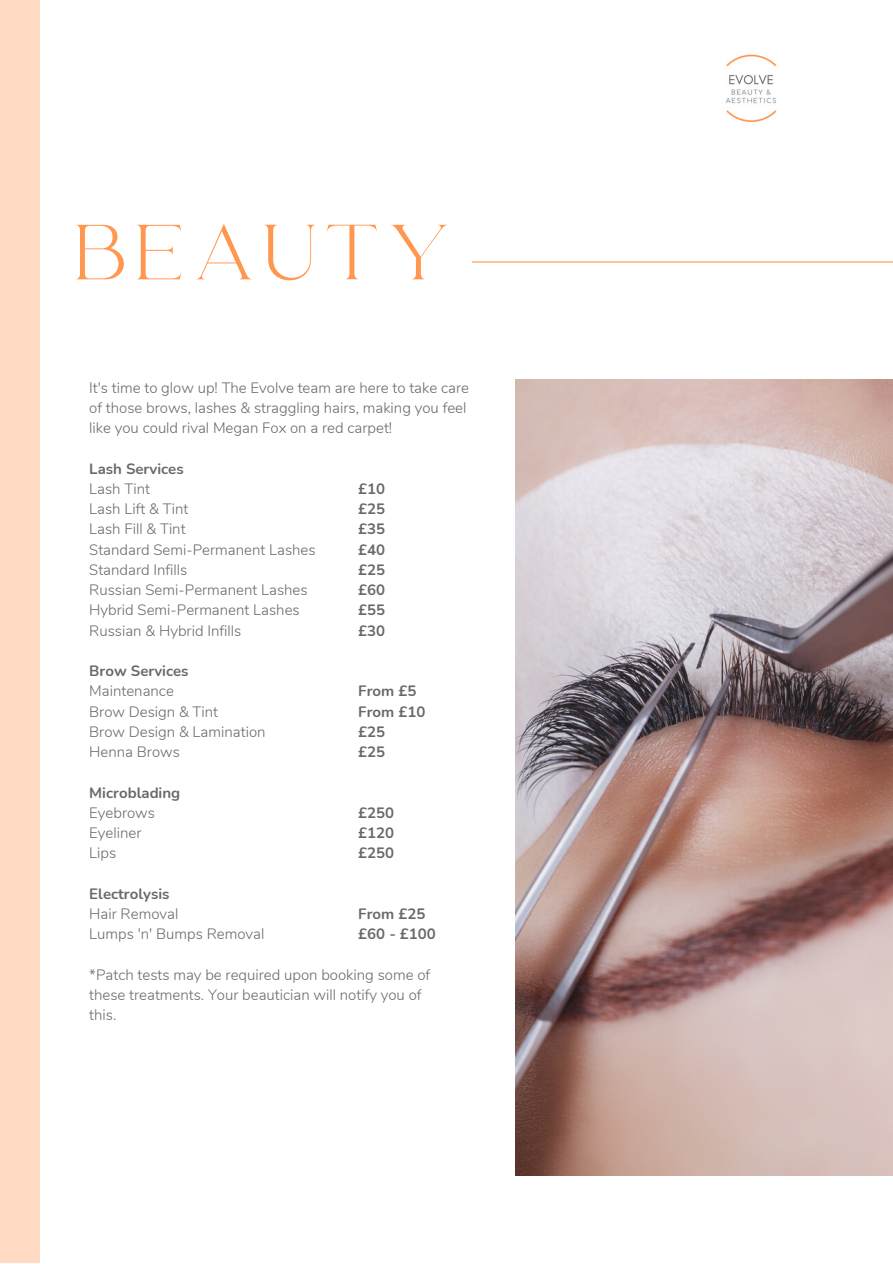
<style>
.page{position:relative;width:893px;height:1264px;background:#fff}
.page>*{position:absolute;margin:0;border:0;box-sizing:border-box;transform-origin:0 0}
.t1{font:77.55px "RTL Ansam Ansam";letter-spacing:.07em;color:#ff9750}
.t2{font:300 15px/20.2px "Nunito";color:#696969}
.t3{font:700 15px "Nunito";color:#696969}
</style>
<div class="page">
<div style="left:0;top:0;width:40px;height:1262px;background:#ffdbc3"></div>
<hr style="left:472px;top:261px;width:420px;height:1px;background:#ff9750">
<img style="left:515px;top:379px;width:377px;height:796px">
<img style="left:698px;top:37px;width:105px;height:105px;border-radius:50%">
<p class="t1" style="left:75px;top:206px;width:381px">BEAUTY</p>
<p class="t2" style="left:89px;top:378px;width:381px">It's time to glow up! The Evolve team are here to take care of those brows, lashes &amp; straggling hairs, making you feel like you could rival Megan Fox on a red carpet!</p>
<p class="t3" style="left:89px;top:458px;width:96px">Lash Services</p>
<p class="t2" style="left:89px;top:479px;width:62px">Lash Tint</p>
<p class="t2" style="left:89px;top:499px;width:100px">Lash Lift &amp; Tint</p>
<p class="t2" style="left:89px;top:519px;width:98px">Lash Fill &amp; Tint</p>
<p class="t2" style="left:89px;top:539px;width:228px">Standard Semi-Permanent Lashes</p>
<p class="t2" style="left:89px;top:560px;width:100px">Standard Infills</p>
<p class="t2" style="left:89px;top:580px;width:220px">Russian Semi-Permanent Lashes</p>
<p class="t2" style="left:89px;top:600px;width:212px">Hybrid Semi-Permanent Lashes</p>
<p class="t2" style="left:89px;top:620px;width:153px">Russian &amp; Hybrid Infills</p>
<p class="t3" style="left:89px;top:661px;width:101px">Brow Services</p>
<p class="t2" style="left:89px;top:681px;width:86px">Maintenance</p>
<p class="t2" style="left:89px;top:701px;width:130px">Brow Design &amp; Tint</p>
<p class="t2" style="left:89px;top:721px;width:178px">Brow Design &amp; Lamination</p>
<p class="t2" style="left:89px;top:742px;width:92px">Henna Brows</p>
<p class="t3" style="left:89px;top:782px;width:92px">Microblading</p>
<p class="t2" style="left:89px;top:802px;width:67px">Eyebrows</p>
<p class="t2" style="left:89px;top:823px;width:54px">Eyeliner</p>
<p class="t2" style="left:89px;top:843px;width:29px">Lips</p>
<p class="t3" style="left:89px;top:883px;width:82px">Electrolysis</p>
<p class="t2" style="left:89px;top:904px;width:91px">Hair Removal</p>
<p class="t2" style="left:89px;top:924px;width:177px">Lumps 'n' Bumps Removal</p>
<p class="t3" style="left:358px;top:479px;width:28px">£10</p>
<p class="t3" style="left:358px;top:499px;width:28px">£25</p>
<p class="t3" style="left:358px;top:519px;width:28px">£35</p>
<p class="t3" style="left:358px;top:539px;width:28px">£40</p>
<p class="t3" style="left:358px;top:560px;width:28px">£25</p>
<p class="t3" style="left:358px;top:580px;width:28px">£60</p>
<p class="t3" style="left:358px;top:600px;width:28px">£55</p>
<p class="t3" style="left:358px;top:620px;width:28px">£30</p>
<p class="t3" style="left:358px;top:681px;width:60px">From £5</p>
<p class="t3" style="left:358px;top:701px;width:69px">From £10</p>
<p class="t3" style="left:358px;top:721px;width:28px">£25</p>
<p class="t3" style="left:358px;top:742px;width:28px">£25</p>
<p class="t3" style="left:358px;top:802px;width:37px">£250</p>
<p class="t3" style="left:358px;top:823px;width:37px">£120</p>
<p class="t3" style="left:358px;top:843px;width:37px">£250</p>
<p class="t3" style="left:358px;top:903px;width:69px">From £25</p>
<p class="t3" style="left:358px;top:924px;width:79px">£60 - £100</p>
<p class="t2" style="left:89px;top:964px;width:342px">*Patch tests may be required upon booking some of these treatments. Your beautician will notify you of this.</p>
</div>
